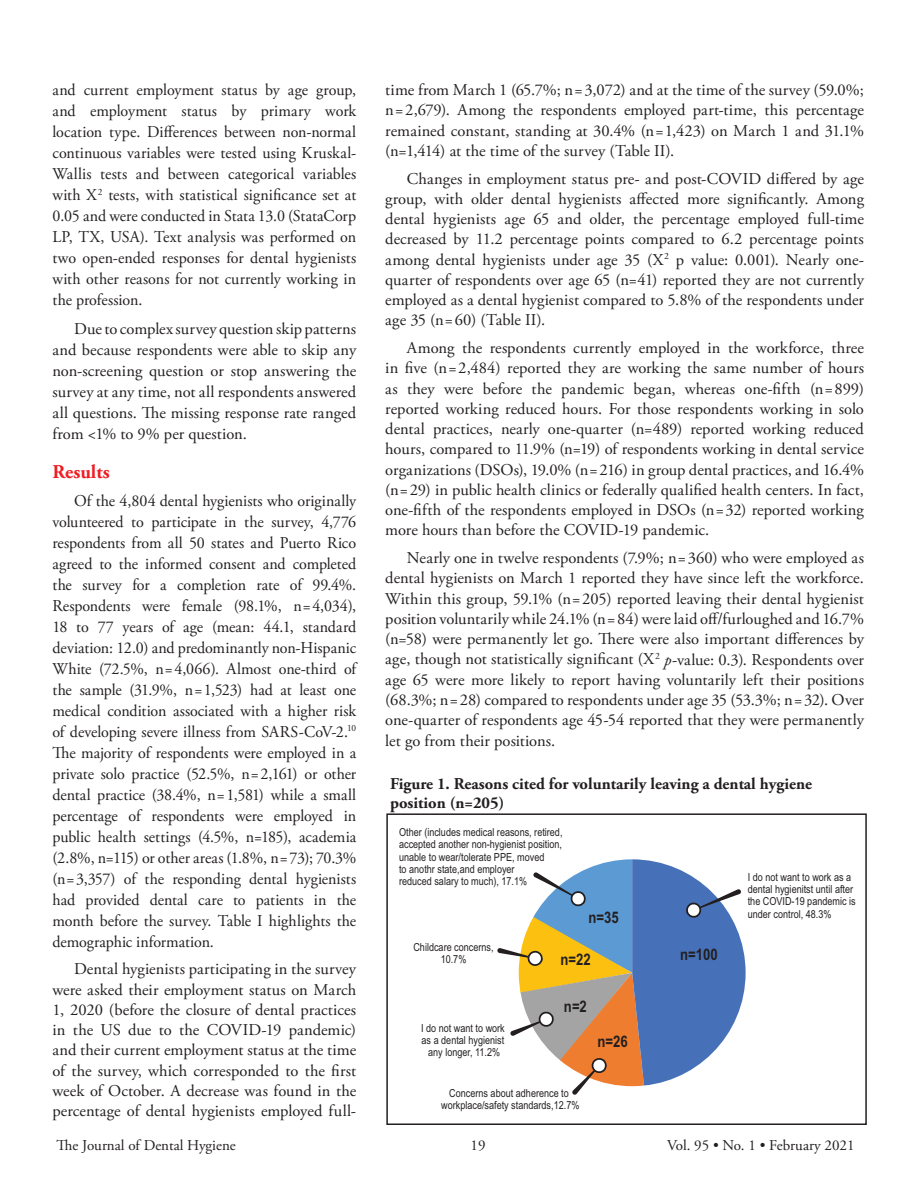
<style>
.page{position:relative;width:918px;height:1188px;background:#fff}
.page>*{position:absolute;margin:0;border:0;box-sizing:border-box;transform-origin:0 0}
.t1{font:700 19.5px "Adobe Garamond Pro";color:#ee1d23}
.t2{font:16.5px/21px "Adobe Garamond Pro";color:#231f20;text-align:justify}
.t3{font:700 16.5px/19.5px "Adobe Garamond Pro";color:#231f20}
.t4{font:700 16.05px "Arial Narrow";color:#231f20}
.t5{font:15px "Adobe Garamond Pro";color:#231f20}
.t6{font:11.1px/12.3px "Arial Narrow";color:#231f20;text-align:center}
.s1{font-style:italic}
</style>
<div class="page">
<svg style="left:497px;top:859px;width:249px;height:236px"></svg>
<div style="left:386px;top:813px;width:481px;height:312px;border:2px solid #231f20"></div>
<p class="t2" style="left:52px;top:80px;width:305px">and current employment status by age group, and employment status by primary work location type. Differences between non-normal continuous variables were tested using Kruskal-Wallis tests and between categorical variables with X<sup>2</sup> tests, with statistical significance set at 0.05 and were conducted in Stata 13.0 (StataCorp LP, TX, USA). Text analysis was performed on two open-ended responses for dental hygienists with other reasons for not currently working in the profession.</p>
<p class="t2" style="left:53px;top:319px;width:305px;text-indent:22px">Due to complex survey question skip patterns and because respondents were able to skip any non-screening question or stop answering the survey at any time, not all respondents answered all questions. The missing response rate ranged from &lt;1% to 9% per question.</p>
<p class="t1" style="left:52px;top:461px;width:59px">Results</p>
<p class="t2" style="left:52px;top:490px;width:305px;text-indent:22px">Of the 4,804 dental hygienists who originally volunteered to participate in the survey, 4,776 respondents from all 50 states and Puerto Rico agreed to the informed consent and completed the survey for a completion rate of 99.4%.<br>Respondents were female (98.1%, n=4,034), 18 to 77 years of age (mean: 44.1, standard deviation: 12.0) and predominantly non-Hispanic White (72.5%, n=4,066). Almost one-third of the sample (31.9%, n=1,523) had at least one medical condition associated with a higher risk of developing severe illness from SARS-CoV-2.<sup>10<br></sup>The majority of respondents were employed in a private solo practice (52.5%, n=2,161) or other dental practice (38.4%, n=1,581) while a small percentage of respondents were employed in public health settings (4.5%, n=185), academia (2.8%, n=115) or other areas (1.8%, n=73); 70.3% (n=3,357) of the responding dental hygienists had provided dental care to patients in the month before the survey. Table I highlights the demographic information.</p>
<p class="t2" style="left:53px;top:960px;width:305px;line-height:20.2px;text-indent:22px">Dental hygienists participating in the survey were asked their employment status on March 1, 2020 (before the closure of dental practices in the US due to the COVID-19 pandemic) and their current employment status at the time of the survey, which corresponded to the first week of October. A decrease was found in the percentage of dental hygienists employed full-</p>
<p class="t2" style="left:385px;top:80px;width:480px;line-height:20.2px">time from March 1 (65.7%; n=3,072) and at the time of the survey (59.0%; n=2,679). Among the respondents employed part-time, this percentage remained constant, standing at 30.4% (n=1,423) on March 1 and 31.1% (n=1,414) at the time of the survey (Table II).</p>
<p class="t2" style="left:385px;top:169px;width:480px;line-height:20.2px;text-indent:22px">Changes in employment status pre- and post-COVID differed by age group, with older dental hygienists affected more significantly. Among dental hygienists age 65 and older, the percentage employed full-time decreased by 11.2 percentage points compared to 6.2 percentage points among dental hygienists under age 35 (X<sup>2</sup> p value: 0.001). Nearly one&shy;quarter of respondents over age 65 (n=41) reported they are not currently employed as a dental hygienist compared to 5.8% of the respondents under age 35 (n=60) (Table II).</p>
<p class="t2" style="left:385px;top:338px;width:480px;line-height:20.2px;text-indent:22px">Among the respondents currently employed in the workforce, three in five (n=2,484) reported they are working the same number of hours as they were before the pandemic began, whereas one-fifth (n=899) reported working reduced hours. For those respondents working in solo dental practices, nearly one-quarter (n=489) reported working reduced hours, compared to 11.9% (n=19) of respondents working in dental service organizations (DSOs), 19.0% (n=216) in group dental practices, and 16.4% (n=29) in public health clinics or federally qualified health centers. In fact, one-fifth of the respondents employed in DSOs (n=32) reported working more hours than before the COVID-19 pandemic.</p>
<p class="t2" style="left:385px;top:548px;width:480px;line-height:20.4px;text-indent:22px">Nearly one in twelve respondents (7.9%; n=360) who were employed as dental hygienists on March 1 reported they have since left the workforce.<br>Within this group, 59.1% (n=205) reported leaving their dental hygienist position voluntarily while 24.1% (n=84) were laid off/furloughed and 16.7% (n=58) were permanently let go. There were also important differences by age, though not statistically significant (X<sup>2</sup> <span class="s1">p</span>-value: 0.3). Respondents over age 65 were more likely to report having voluntarily left their positions (68.3%; n=28) compared to respondents under age 35 (53.3%; n=32). Over one-quarter of respondents age 45-54 reported that they were permanently let go from their positions.</p>
<p class="t3" style="left:390px;top:774px;width:424px">Figure 1. Reasons cited for voluntarily leaving a dental hygiene position (n=205)</p>
<p class="t6" style="left:399px;top:826px;width:165px;text-align:left">Other (includes medical reasons, retired, accepted another non-hygienist position, unable to wear/tolerate PPE, moved<br>to anothr state,and employer<br>reduced salary to much), 17.1%</p>
<p class="t4" style="left:588px;top:905px;width:32px">n=35</p>
<p class="t4" style="left:560px;top:947px;width:32px">n=22</p>
<p class="t4" style="left:564px;top:994px;width:24px">n=2</p>
<p class="t4" style="left:598px;top:1029px;width:32px">n=26</p>
<p class="t6" style="left:413px;top:940px;width:82px">Childcare concerns,<br>10.7%</p>
<p class="t6" style="left:421px;top:1021px;width:85px">I do not want to work as a dental hygienist any longer, 11.2%</p>
<p class="t6" style="left:441px;top:1086px;width:140px">Concerns about adherence to workplace/safety standards,12.7%</p>
<p class="t4" style="left:680px;top:942px;width:39px">n=100</p>
<p class="t6" style="left:748px;top:870px;width:109px;text-align:left">I do not want to work as a dental hygienitst until after the COVID-19 pandemic is under control, 48.3%</p>
<p class="t5" style="left:57px;top:1137px;width:181px">The Journal of Dental Hygiene</p>
<p class="t5" style="left:471px;top:1137px;width:16px">19</p>
<p class="t5" style="left:667px;top:1137px;width:189px">Vol. 95 • No. 1 • February 2021</p>
</div>
